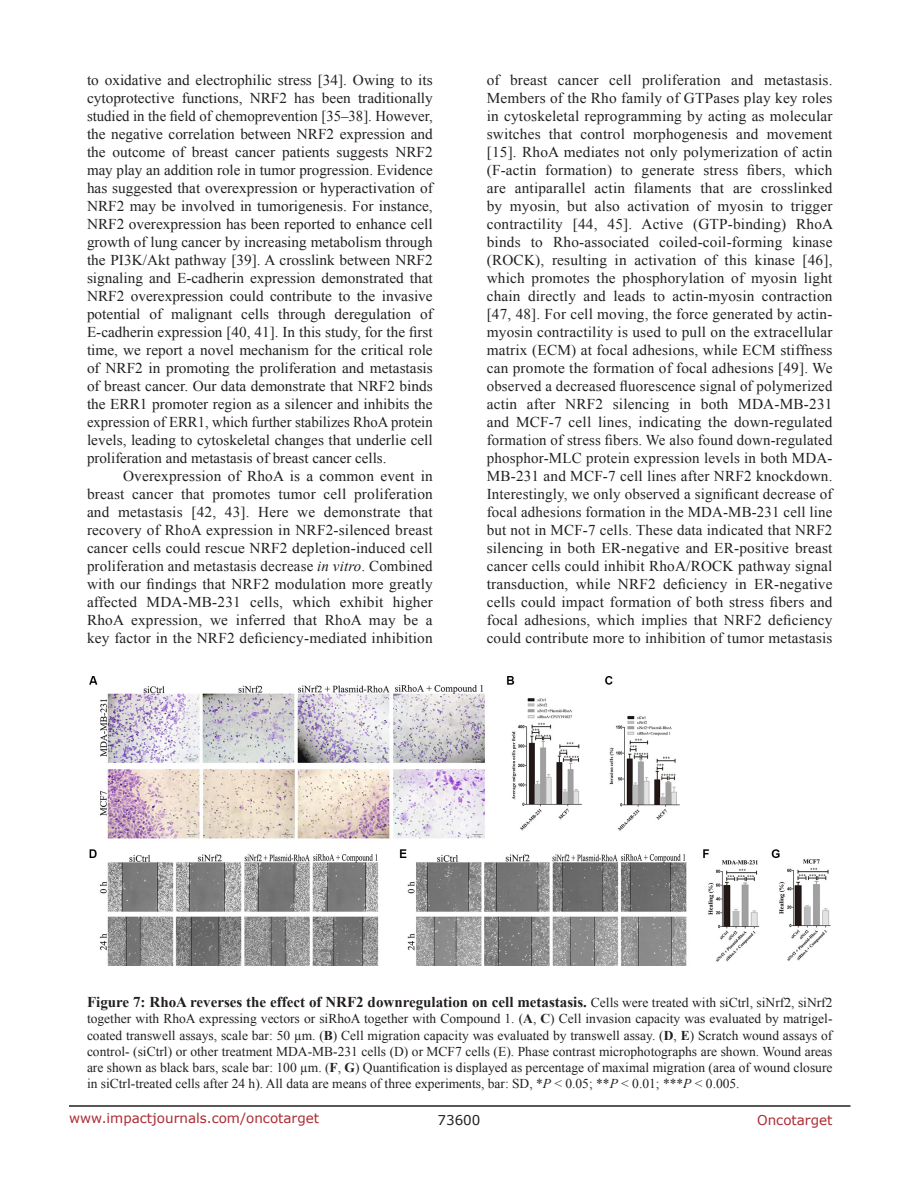
<style>
.page{position:relative;width:918px;height:1188px;background:#fff}
.page>*{position:absolute;margin:0;border:0;box-sizing:border-box;transform-origin:0 0}
.BodyText{font:15px/18px "Times New Roman";letter-spacing:.01em;color:#231f20;text-align:justify}
.FigureText{font:700 15px "Times New Roman";color:#231f20}
.FigureText-2{font:13.5px/16.2px "Times New Roman";color:#231f20;text-align:justify}
.t1{font:13.5px "Verdana";color:#ac2b31}
.t2{font:13.5px "Verdana";color:#231f20}
.s1{font-style:italic}
.s2{font-weight:400;font-size:13.5px}
.s3{font-weight:700}
</style>
<div class="page">
<hr style="left:69px;top:1105px;width:781px;height:2px;background:#231f20">
<img style="left:89px;top:677px;width:741px;height:289px">
<p class="BodyText" style="left:87px;top:71px;width:347px">to oxidative and electrophilic stress [34]. Owing to its cytoprotective functions, NRF2 has been traditionally studied in the field of chemoprevention [35–38]. However, the negative correlation between NRF2 expression and the outcome of breast cancer patients suggests NRF2 may play an addition role in tumor progression. Evidence has suggested that overexpression or hyperactivation of NRF2 may be involved in tumorigenesis. For instance, NRF2 overexpression has been reported to enhance cell growth of lung cancer by increasing metabolism through the PI3K/Akt pathway [39]. A crosslink between NRF2 signaling and E-cadherin expression demonstrated that NRF2 overexpression could contribute to the invasive potential of malignant cells through deregulation of E-cadherin expression [40, 41]. In this study, for the first time, we report a novel mechanism for the critical role of NRF2 in promoting the proliferation and metastasis of breast cancer. Our data demonstrate that NRF2 binds the ERR1 promoter region as a silencer and inhibits the expression of ERR1, which further stabilizes RhoA protein levels, leading to cytoskeletal changes that underlie cell proliferation and metastasis of breast cancer cells.</p>
<p class="BodyText" style="left:87px;top:467px;width:347px;text-indent:36px">Overexpression of RhoA is a common event in breast cancer that promotes tumor cell proliferation and metastasis [42, 43]. Here we demonstrate that recovery of RhoA expression in NRF2-silenced breast cancer cells could rescue NRF2 depletion-induced cell proliferation and metastasis decrease <span class="s1">in vitro</span>. Combined with our findings that NRF2 modulation more greatly affected MDA-MB-231 cells, which exhibit higher RhoA expression, we inferred that RhoA may be a key factor in the NRF2 deficiency-mediated inhibition</p>
<p class="BodyText" style="left:487px;top:71px;width:348px">of breast cancer cell proliferation and metastasis.<br>Members of the Rho family of GTPases play key roles in cytoskeletal reprogramming by acting as molecular switches that control morphogenesis and movement [15]. RhoA mediates not only polymerization of actin (F-actin formation) to generate stress fibers, which are antiparallel actin filaments that are crosslinked by myosin, but also activation of myosin to trigger contractility [44, 45]. Active (GTP-binding) RhoA binds to Rho-associated coiled-coil-forming kinase (ROCK), resulting in activation of this kinase [46], which promotes the phosphorylation of myosin light chain directly and leads to actin-myosin contraction [47, 48]. For cell moving, the force generated by actin&shy;myosin contractility is used to pull on the extracellular matrix (ECM) at focal adhesions, while ECM stiffness can promote the formation of focal adhesions [49]. We observed a decreased fluorescence signal of polymerized actin after NRF2 silencing in both MDA-MB-231 and MCF-7 cell lines, indicating the down-regulated formation of stress fibers. We also found down-regulated phosphor-MLC protein expression levels in both MDA-MB-231 and MCF-7 cell lines after NRF2 knockdown.<br>Interestingly, we only observed a significant decrease of focal adhesions formation in the MDA-MB-231 cell line but not in MCF-7 cells. These data indicated that NRF2 silencing in both ER-negative and ER-positive breast cancer cells could inhibit RhoA/ROCK pathway signal transduction, while NRF2 deficiency in ER-negative cells could impact formation of both stress fibers and focal adhesions, which implies that NRF2 deficiency could contribute more to inhibition of tumor metastasis</p>
<p class="FigureText" style="left:87px;top:992px;width:747px">Figure 7: RhoA reverses the effect of NRF2 downregulation on cell metastasis. <span class="s2">Cells were treated with siCtrl, siNrf2, siNrf2</span></p>
<p class="FigureText-2" style="left:87px;top:1010px;width:747px">together with RhoA expressing vectors or siRhoA together with Compound 1. (<span class="s3">A</span>, <span class="s3">C</span>) Cell invasion capacity was evaluated by matrigel&shy;coated transwell assays, scale bar: 50 µm. (<span class="s3">B</span>) Cell migration capacity was evaluated by transwell assay. (<span class="s3">D</span>, <span class="s3">E</span>) Scratch wound assays of control- (siCtrl) or other treatment MDA-MB-231 cells (D) or MCF7 cells (E). Phase contrast microphotographs are shown. Wound areas are shown as black bars, scale bar: 100 µm. (<span class="s3">F</span>, <span class="s3">G</span>) Quantification is displayed as percentage of maximal migration (area of wound closure in siCtrl-treated cells after 24 h). All data are means of three experiments, bar: SD, *<span class="s1">P</span> &lt; 0.05; **<span class="s1">P</span> &lt; 0.01; ***<span class="s1">P</span> &lt; 0.005.</p>
<p class="t1" style="left:69px;top:1109px;width:252px">www.impactjournals.com/oncotarget</p>
<p class="t2" style="left:438px;top:1111px;width:44px">73600</p>
<p class="t1" style="left:757px;top:1111px;width:77px">Oncotarget</p>
</div>
